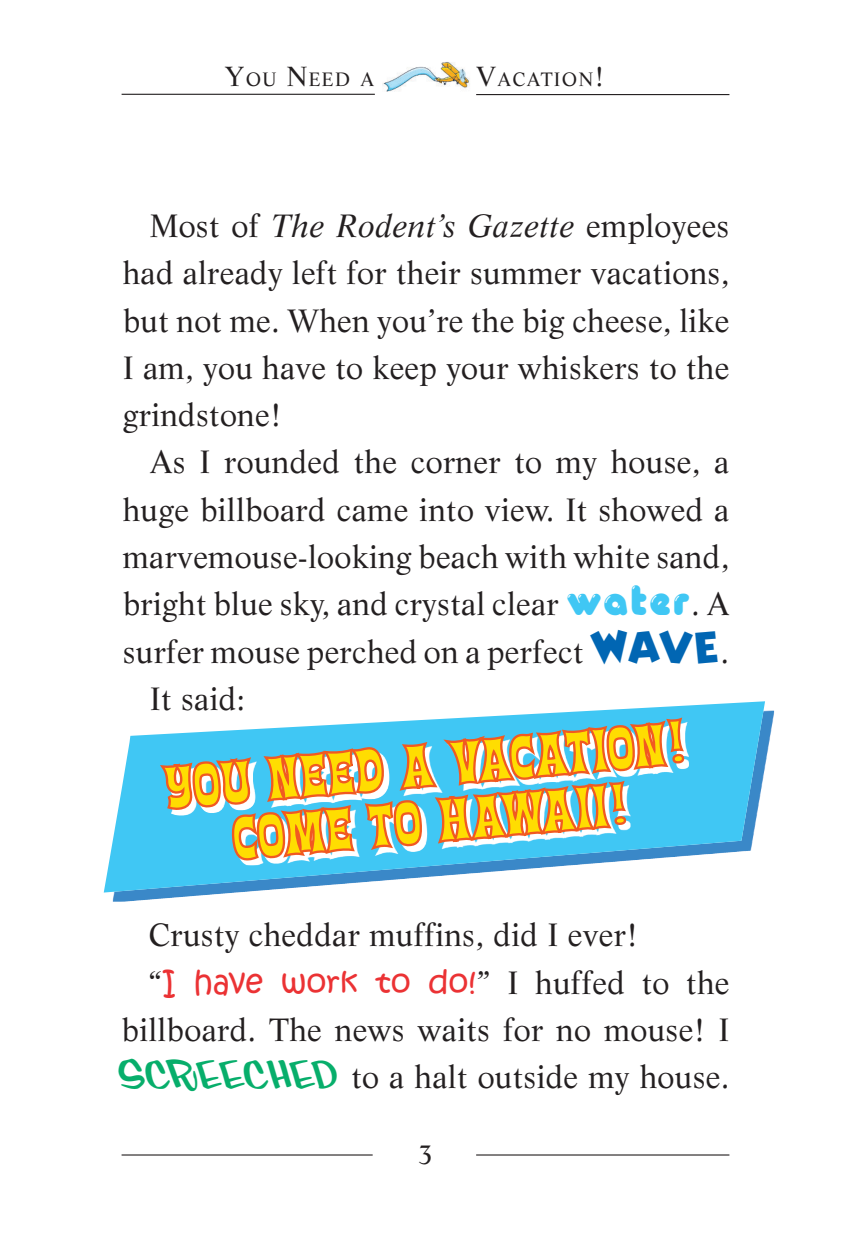
<style>
.page{position:relative;width:851px;height:1236px;background:#fff}
.page>*{position:absolute;margin:0;border:0;box-sizing:border-box;transform-origin:0 0}
.t1{font:70.2px/56.2px "Tiki Magic";color:#ffdd01;text-align:center}
.t2{font:31.5px/47.2px "Life LT Std";letter-spacing:.01em;color:#231f20;text-align:justify}
.t3{font:27px "Life LT Std";color:#231f20}
.t4{font:18.9px "Life LT Std";letter-spacing:.07em;color:#231f20}
.s1{font-size:27px}
.s2{font-style:italic}
.s3{font-family:"Glowworm";font-size:45px;color:#40c7f4}
.s4{font-family:"Circus Mouse";font-weight:700;font-size:45px;color:#0166b3}
.s5{font-family:"Kristen ITC";color:#eb3234}
.s6{font-family:"Fink Casual";font-style:italic;font-size:40.5px;color:#07ae6b}
</style>
<div class="page">
<img style="left:765px;top:710px;width:9px;height:57px">
<svg style="left:104px;top:701px;width:661px;height:191px"></svg>
<svg style="left:152px;top:716px;width:537px;height:146px"></svg>
<hr style="left:122px;top:94px;width:253px;height:1px;background:#231f20">
<hr style="left:476px;top:94px;width:253px;height:1px;background:#231f20">
<hr style="left:122px;top:1154px;width:250px;height:1px;background:#231f20">
<hr style="left:476px;top:1154px;width:253px;height:1px;background:#231f20">
<img style="left:382px;top:62px;width:88px;height:30px">
<p class="t4" style="left:225px;top:71px;width:151px"><span class="s1">Y</span>ou <span class="s1">N</span>eed a</p>
<p class="t4" style="left:476px;top:71px;width:129px"><span class="s1">V</span>acatioN<span class="s1">!</span></p>
<p class="t2" style="left:123px;top:205px;width:608px;text-indent:27px">Most of <span class="s2">The Rodent’s Gazette</span> employees had already left for their summer vacations, but not me. When you’re the big cheese, like I am, you have to keep your whiskers to the grindstone!</p>
<p class="t2" style="left:150px;top:441px;width:581px">As I rounded the corner to my house, a</p>
<p class="t2" style="left:123px;top:488px;width:608px">huge billboard came into view. It showed a</p>
<p class="t2" style="left:123px;top:536px;width:608px">marvemouse-looking beach with white sand,</p>
<p class="t2" style="left:123px;top:583px;width:608px">bright blue sky, and crystal clear <span class="s3">water</span>. A</p>
<p class="t2" style="left:123px;top:630px;width:608px">surfer mouse perched on a perfect <span class="s4">WAVE</span>.</p>
<p class="t2" style="left:150px;top:677px;width:97px">It said:</p>
<h1 class="t1" style="left:163px;top:755px;width:501px;rotate:-5deg">YOU NEED A VACATION<br>COME TO HAWAII</h1>
<p class="t2" style="left:149px;top:914px;width:491px">Crusty cheddar muffins, did I ever!</p>
<p class="t2" style="left:149px;top:961px;width:582px">“<span class="s5">I have work to do!</span>” I huffed to the</p>
<p class="t2" style="left:121px;top:1008px;width:609px">billboard. The news waits for no mouse! I</p>
<p class="t2" style="left:122px;top:1055px;width:609px"><span class="s6">SCREECHED</span> to a halt outside my house.</p>
<p class="t3" style="left:418px;top:1143px;width:17px">3</p>
</div>
